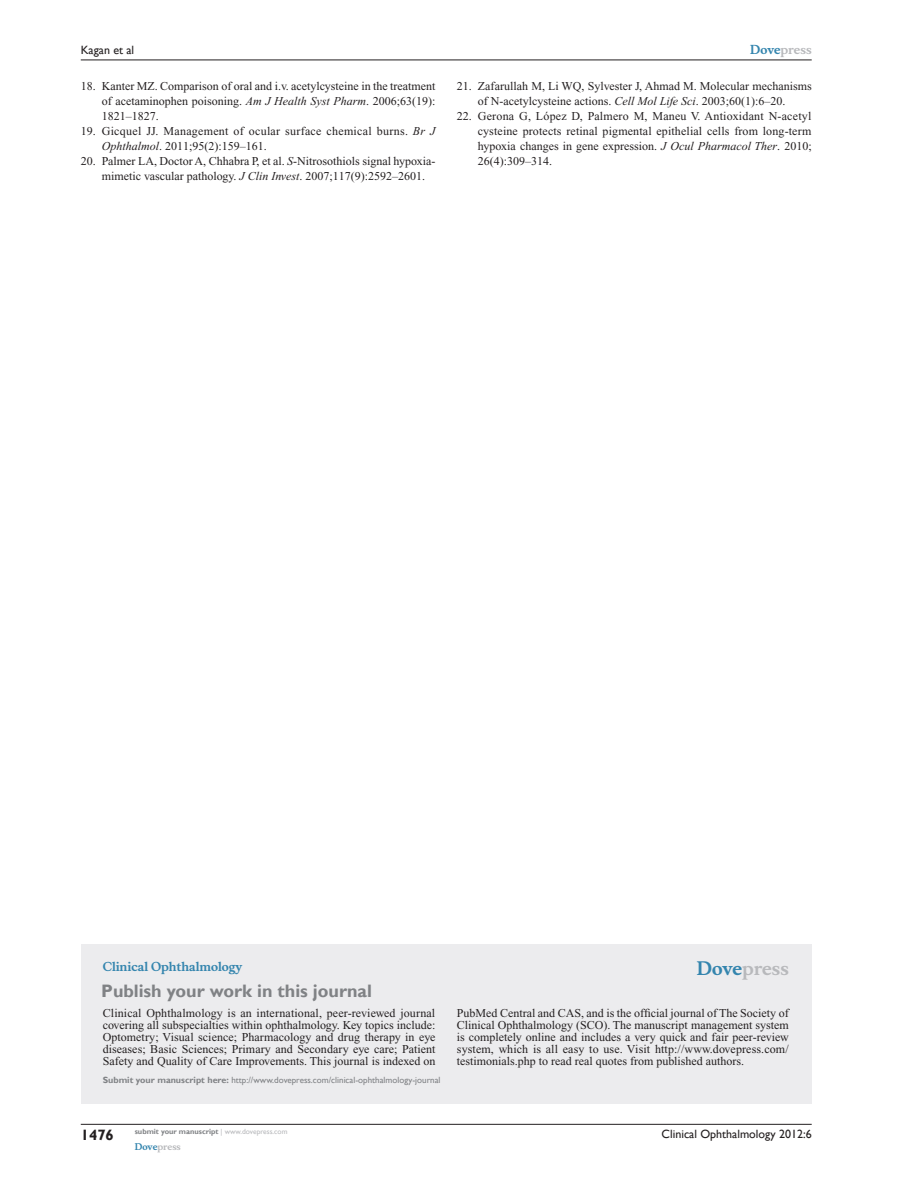
<style>
.page{position:relative;width:918px;height:1188px;background:#fff}
.page>*{position:absolute;margin:0;border:0;box-sizing:border-box;transform-origin:0 0}
.PromBx-H1{font:700 18px "Gill Sans";color:#808285}
.PromBx-Brand{font:700 18px "Musee";color:#b8b9bc}
.t1{font:700 15px "Gill Sans";color:#231f20}
.PromBx-Tx{font:12px/12px "Times New Roman";color:#231f20;text-align:justify}
.RefNL2{font:12px/15px "Times New Roman";color:#231f20;text-align:justify}
.RefNL2-2{font:12px/15px "Times New Roman";letter-spacing:.02em;color:#231f20}
.t2{font:12px "Gill Sans";color:#231f20}
.PromBx-JrnlName{font:700 12px "Musee";color:#3485ae}
.t3{font:700 12px "Musee";color:#b8b9bc}
.PromBx-SubmitMssWebA{font:9px "Gill Sans";color:#808285}
.t4{font:700 9px "Musee";color:#b8b9bc}
.t5{font:700 7.5px "Gill Sans";color:#808285}
.s1{font-style:italic}
.s2{color:#3485ae}
.s3{font-weight:700}
.s4{font-weight:400;color:#b8b9bc}
</style>
<div class="page">
<div style="left:81px;top:944px;width:731px;height:159px;background:#ececee"></div>
<hr style="left:81px;top:1124px;width:731px;height:1px;background:#231f20">
<hr style="left:81px;top:60px;width:731px;height:1px;background:#231f20">
<p class="t2" style="left:81px;top:43px;width:55px">Kagan et al</p>
<p class="RefNL2" style="left:102px;top:79px;width:335px;text-indent:-21px">18. Kanter MZ. Comparison of oral and i.v. acetylcysteine in the treatment of acetaminophen poisoning. <span class="s1">Am J Health Syst Pharm</span>. 2006;63(19):<br>1821–1827.</p>
<p class="RefNL2-2" style="left:102px;top:124px;width:335px;text-indent:-21px">19. Gicquel JJ. Management of ocular surface chemical burns. <span class="s1">Br J<br>Ophthalmol</span>. 2011;95(2):159–161.</p>
<p class="RefNL2" style="left:102px;top:154px;width:335px;text-indent:-21px">20. Palmer LA, Doctor A, Chhabra P, et al. <span class="s1">S</span>-Nitrosothiols signal hypoxia&shy;mimetic vascular pathology. <span class="s1">J Clin Invest</span>. 2007;117(9):2592–2601.</p>
<p class="t3" style="left:750px;top:43px;width:63px"><span class="s2">Dove</span>press</p>
<p class="RefNL2" style="left:457px;top:79px;width:356px;text-align:center">21. Zafarullah M, Li WQ, Sylvester J, Ahmad M. Molecular mechanisms of N-acetylcysteine actions. <span class="s1">Cell Mol Life Sci</span>. 2003;60(1):6–20.</p>
<p class="RefNL2" style="left:478px;top:109px;width:335px;text-indent:-21px">22. Gerona G, López D, Palmero M, Maneu V. Antioxidant N-acetyl cysteine protects retinal pigmental epithelial cells from long-term hypoxia changes in gene expression. <span class="s1">J Ocul Pharmacol Ther</span>. 2010; 26(4):309–314.</p>
<p class="PromBx-JrnlName" style="left:103px;top:959px;width:141px">Clinical Ophthalmology</p>
<p class="PromBx-H1" style="left:101px;top:980px;width:272px">Publish your work in this journal</p>
<p class="PromBx-Brand" style="left:697px;top:958px;width:94px"><span class="s2">Dove</span>press</p>
<p class="PromBx-Tx" style="left:103px;top:1007px;width:334px">Clinical Ophthalmology is an international, peer-reviewed journal covering all subspecialties within ophthalmology. Key topics include:<br>Optometry; Visual science; Pharmacology and drug therapy in eye diseases; Basic Sciences; Primary and Secondary eye care; Patient Safety and Quality of Care Improvements. This journal is indexed on</p>
<p class="PromBx-Tx" style="left:457px;top:1007px;width:333px">PubMed Central and CAS, and is the official journal of The Society of Clinical Ophthalmology (SCO). The manuscript management system is completely online and includes a very quick and fair peer-review system, which is all easy to use. Visit http://www.dovepress.com/ testimonials.php to read real quotes from published authors.</p>
<p class="PromBx-SubmitMssWebA" style="left:103px;top:1075px;width:339px"><span class="s3">Submit your manuscript here:</span> http://www.dovepress.com/clinical-ophthalmology-journal</p>
<p class="t1" style="left:81px;top:1126px;width:35px">1476</p>
<p class="t5" style="left:135px;top:1127px;width:154px">submit your manuscript <span class="s4">| www.dovepress.com</span></p>
<p class="t4" style="left:135px;top:1141px;width:48px"><span class="s2">Dove</span>press</p>
<p class="t2" style="left:662px;top:1127px;width:152px">Clinical Ophthalmology 2012:6</p>
</div>
